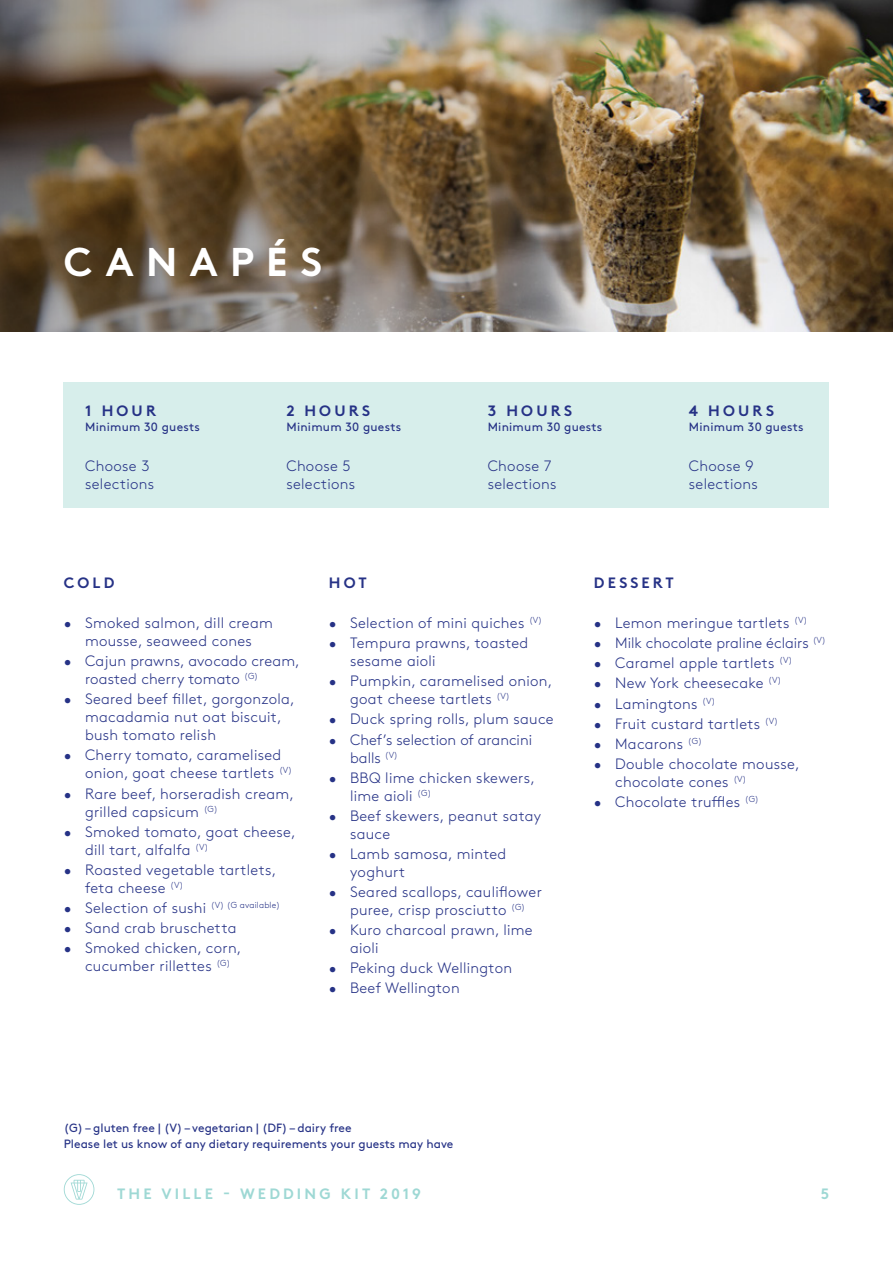
<style>
.page{position:relative;width:893px;height:1263px;background:#fff}
.page>*{position:absolute;margin:0;border:0;box-sizing:border-box;transform-origin:0 0}
.t1{font:700 40.05px "Brown Std";letter-spacing:.31em;color:#fff}
.t2{font:300 15px/18px "Brown Std";letter-spacing:.02em;color:#263286}
.t3{font:300 15px/18px "Brown Std";color:#263286}
.t4{font:700 15px "Brown Std";letter-spacing:.21em;color:#263286}
.t5{font:700 15px "Brown Std";letter-spacing:.21em;color:#9ed8d4}
.t6{font:12px/16.5px "Brown Std";color:#263286}
.t7{font:12px "Brown Std";letter-spacing:.02em;color:#263286}
.s1{font-family:"GT Pressura Mono"}
</style>
<div class="page">
<svg style="left:64px;top:1174px;width:30px;height:31px"></svg>
<img style="left:763px;top:0;width:130px;height:332px">
<img style="left:0;top:0;width:763px;height:332px">
<div style="left:64px;top:382px;width:765px;height:126px;background:#d7eeeb"></div>
<h1 class="t1" style="left:64px;top:238px;width:260px">CANAP<span class="s1">É</span>S</h1>
<p class="t4" style="left:85px;top:402px;width:72px">1 HOUR</p>
<p class="t7" style="left:85px;top:420px;width:116px">Minimum 30 guests</p>
<p class="t2" style="left:85px;top:457px;width:70px">Choose 3 selections</p>
<p class="t4" style="left:286px;top:402px;width:85px">2 HOURS</p>
<p class="t7" style="left:286px;top:420px;width:116px">Minimum 30 guests</p>
<p class="t2" style="left:286px;top:457px;width:70px">Choose 5 selections</p>
<p class="t4" style="left:488px;top:402px;width:86px">3 HOURS</p>
<p class="t7" style="left:488px;top:420px;width:116px">Minimum 30 guests</p>
<p class="t2" style="left:488px;top:457px;width:70px">Choose 7 selections</p>
<p class="t4" style="left:689px;top:402px;width:87px">4 HOURS</p>
<p class="t7" style="left:689px;top:420px;width:116px">Minimum 30 guests</p>
<p class="t2" style="left:689px;top:457px;width:70px">Choose 9 selections</p>
<p class="t4" style="left:64px;top:573px;width:52px">COLD</p>
<p class="t2" style="left:64px;top:614px;width:211px;text-align:center">• Smoked salmon, dill cream mousse, seaweed cones</p>
<p class="t2" style="left:85px;top:652px;width:216px;text-indent:-21px">• Cajun prawns, avocado cream, roasted cherry tomato <sup>(G)</sup></p>
<p class="t2" style="left:85px;top:690px;width:211px;text-indent:-21px">• Seared beef fillet, gorgonzola, macadamia nut oat biscuit, bush tomato relish</p>
<p class="t2" style="left:85px;top:746px;width:209px;text-indent:-21px">• Cherry tomato, caramelised onion, goat cheese tartlets <sup>(V)</sup></p>
<p class="t2" style="left:85px;top:784px;width:211px;text-indent:-21px">• Rare beef, horseradish cream, grilled capsicum <sup>(G)</sup></p>
<p class="t2" style="left:85px;top:823px;width:212px;text-indent:-21px">• Smoked tomato, goat cheese, dill tart, alfalfa <sup>(V)</sup></p>
<p class="t2" style="left:85px;top:861px;width:193px;text-indent:-21px">• Roasted vegetable tartlets, feta cheese <sup>(V)</sup></p>
<p class="t2" style="left:64px;top:899px;width:218px">• Selection of sushi <sup>(V)</sup> <sup>(G</sup> <sup>available)</sup></p>
<p class="t2" style="left:64px;top:919px;width:174px">• Sand crab bruschetta</p>
<p class="t2" style="left:85px;top:939px;width:158px;text-indent:-21px">• Smoked chicken, corn, cucumber rillettes <sup>(G)</sup></p>
<p class="t4" style="left:329px;top:573px;width:39px">HOT</p>
<p class="t2" style="left:329px;top:614px;width:215px">• Selection of mini quiches <sup>(V)</sup></p>
<p class="t2" style="left:350px;top:634px;width:180px;text-indent:-21px">• Tempura prawns, toasted sesame aioli</p>
<p class="t2" style="left:350px;top:672px;width:204px;text-indent:-21px">• Pumpkin, caramelised onion, goat cheese tartlets <sup>(V)</sup></p>
<p class="t2" style="left:329px;top:710px;width:226px">• Duck spring rolls, plum sauce</p>
<p class="t3" style="left:350px;top:730px;width:183px;text-indent:-21px">• Chef’s selection of arancini balls <sup>(V)</sup></p>
<p class="t2" style="left:350px;top:769px;width:186px;text-indent:-21px">• BBQ lime chicken skewers, lime aioli <sup>(G)</sup></p>
<p class="t2" style="left:350px;top:807px;width:192px;text-indent:-21px">• Beef skewers, peanut satay sauce</p>
<p class="t2" style="left:350px;top:845px;width:158px;text-indent:-21px">• Lamb samosa, minted yoghurt</p>
<p class="t2" style="left:329px;top:883px;width:215px;text-align:center">• Seared scallops, cauliflower puree, crisp prosciutto <sup>(G)</sup></p>
<p class="t2" style="left:350px;top:921px;width:184px;text-indent:-21px">• Kuro charcoal prawn, lime aioli</p>
<p class="t2" style="left:329px;top:959px;width:185px">• Peking duck Wellington</p>
<p class="t2" style="left:329px;top:979px;width:132px">• Beef Wellington</p>
<p class="t4" style="left:594px;top:573px;width:81px">DESSERT</p>
<p class="t2" style="left:594px;top:614px;width:215px">• Lemon meringue tartlets <sup>(V)</sup></p>
<p class="t3" style="left:594px;top:634px;width:233px">• Milk chocolate praline éclairs <sup>(V)</sup></p>
<p class="t2" style="left:594px;top:654px;width:200px">• Caramel apple tartlets <sup>(V)</sup></p>
<p class="t2" style="left:594px;top:674px;width:189px">• New York cheesecake <sup>(V)</sup></p>
<p class="t2" style="left:594px;top:694px;width:123px">• Lamingtons <sup>(V)</sup></p>
<p class="t2" style="left:594px;top:715px;width:186px">• Fruit custard tartlets <sup>(V)</sup></p>
<p class="t2" style="left:594px;top:735px;width:110px">• Macarons <sup>(G)</sup></p>
<p class="t2" style="left:615px;top:755px;width:186px;text-indent:-21px">• Double chocolate mousse, chocolate cones <sup>(V)</sup></p>
<p class="t2" style="left:594px;top:793px;width:167px">• Chocolate truffles <sup>(G)</sup></p>
<p class="t6" style="left:64px;top:1119px;width:391px">(G) – gluten free | (V) – vegetarian | (DF) – dairy free<br>Please let us know of any dietary requirements your guests may have</p>
<p class="t5" style="left:117px;top:1185px;width:306px">THE VILLE - WEDDING KIT 2019</p>
<p class="t5" style="left:821px;top:1185px;width:10px">5</p>
</div>
